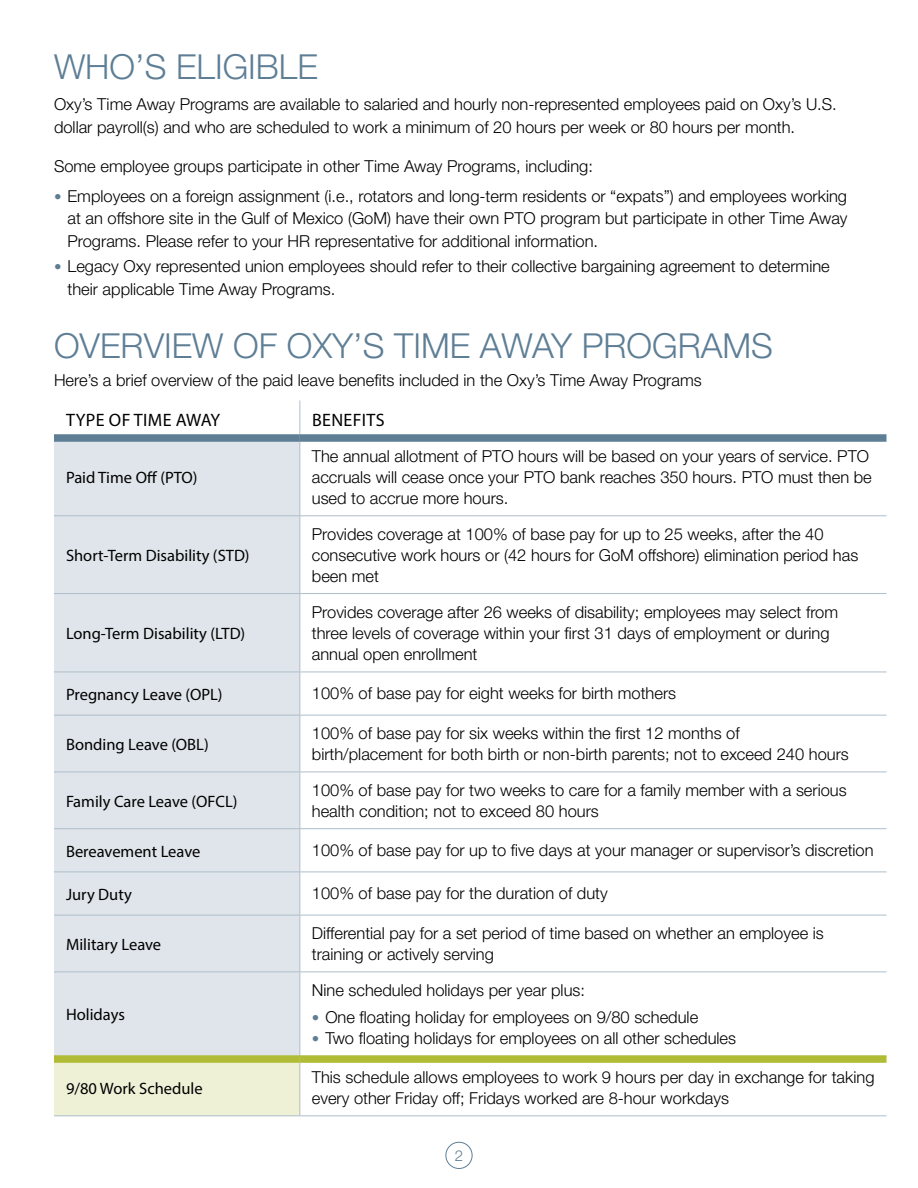
<style>
.page{position:relative;width:918px;height:1188px;background:#fff}
.page>*{position:absolute;margin:0;border:0;box-sizing:border-box;transform-origin:0 0}
.t1{font:300 34.5px "Helvetica Neue LT Pro";color:#5e7e95}
.t2{font:18px "Myriad Pro";letter-spacing:.02em;color:#000}
.t3{font:300 16.5px/21px "Helvetica Neue LT Pro";color:#000}
.t4{font:16.5px "Myriad Pro";color:#000}
.t5{font:300 15px "Helvetica Neue LT Pro";color:#5e7e95}
.s1{font-weight:200;font-size:15px;color:#5e7e95}
</style>
<div class="page">
<div style="left:446px;top:1142px;width:26px;height:27px;border:1px solid #5e7e95;border-radius:50%"></div>
<div style="left:54px;top:442px;width:245px;height:613px;background:#dfe5ea"></div>
<hr style="left:299px;top:442px;width:1px;height:73px;background:#aebeca">
<hr style="left:54px;top:515px;width:246px;height:1px;background:#aebeca">
<hr style="left:300px;top:515px;width:586px;height:1px;background:#aebeca">
<hr style="left:299px;top:516px;width:1px;height:77px;background:#aebeca">
<hr style="left:54px;top:593px;width:246px;height:1px;background:#aebeca">
<hr style="left:300px;top:593px;width:586px;height:1px;background:#aebeca">
<hr style="left:299px;top:594px;width:1px;height:78px;background:#aebeca">
<hr style="left:54px;top:672px;width:246px;height:1px;background:#aebeca">
<hr style="left:300px;top:672px;width:586px;height:1px;background:#aebeca">
<hr style="left:299px;top:672px;width:1px;height:43px;background:#aebeca">
<hr style="left:54px;top:715px;width:246px;height:1px;background:#aebeca">
<hr style="left:300px;top:715px;width:586px;height:1px;background:#aebeca">
<hr style="left:299px;top:716px;width:1px;height:56px;background:#aebeca">
<hr style="left:54px;top:772px;width:246px;height:1px;background:#aebeca">
<hr style="left:300px;top:772px;width:586px;height:1px;background:#aebeca">
<hr style="left:299px;top:772px;width:1px;height:56px;background:#aebeca">
<hr style="left:54px;top:828px;width:246px;height:1px;background:#aebeca">
<hr style="left:300px;top:828px;width:586px;height:1px;background:#aebeca">
<hr style="left:299px;top:829px;width:1px;height:43px;background:#aebeca">
<hr style="left:54px;top:872px;width:246px;height:1px;background:#aebeca">
<hr style="left:300px;top:872px;width:586px;height:1px;background:#aebeca">
<hr style="left:299px;top:872px;width:1px;height:43px;background:#aebeca">
<hr style="left:54px;top:915px;width:246px;height:1px;background:#aebeca">
<hr style="left:300px;top:915px;width:586px;height:1px;background:#aebeca">
<hr style="left:299px;top:915px;width:1px;height:57px;background:#aebeca">
<hr style="left:54px;top:972px;width:246px;height:1px;background:#aebeca">
<hr style="left:300px;top:972px;width:586px;height:1px;background:#aebeca">
<hr style="left:299px;top:972px;width:1px;height:84px;background:#aebeca">
<hr style="left:299px;top:400px;width:1px;height:34px;background:#aebeca">
<div style="left:54px;top:434px;width:246px;height:8px;background:#5e7e95"></div>
<div style="left:300px;top:434px;width:586px;height:8px;background:#5e7e95"></div>
<div style="left:54px;top:1059px;width:246px;height:57px;background:#eff1d7"></div>
<div style="left:54px;top:1055px;width:246px;height:8px;background:#b0bb36"></div>
<div style="left:300px;top:1055px;width:586px;height:8px;background:#b0bb36"></div>
<hr style="left:299px;top:1063px;width:1px;height:52px;background:#aebeca">
<hr style="left:54px;top:1115px;width:246px;height:1px;background:#aebeca">
<hr style="left:300px;top:1115px;width:586px;height:1px;background:#aebeca">
<h1 class="t1" style="left:54px;top:45px;width:265px">WHO’S ELIGIBLE</h1>
<p class="t3" style="left:54px;top:93px;width:784px;line-height:22.5px">Oxy’s Time Away Programs are available to salaried and hourly non-represented employees paid on Oxy’s U.S. dollar payroll(s) and who are scheduled to work a minimum of 20 hours per week or 80 hours per month.</p>
<p class="t3" style="left:54px;top:155px;width:540px">Some employee groups participate in other Time Away Programs, including:</p>
<p class="t3" style="left:68px;top:184px;width:782px;line-height:22.5px;text-align:justify;text-indent:-14px"><span class="s1">•</span> Employees on a foreign assignment (i.e., rotators and long-term residents or “expats”) and employees working at an offshore site in the Gulf of Mexico (GoM) have their own PTO program but participate in other Time Away Programs. Please refer to your HR representative for additional information.</p>
<p class="t3" style="left:68px;top:255px;width:764px;line-height:22.5px;text-indent:-14px"><span class="s1">•</span> Legacy Oxy represented union employees should refer to their collective bargaining agreement to determine their applicable Time Away Programs.</p>
<h1 class="t1" style="left:54px;top:324px;width:721px">OVERVIEW OF OXY’S TIME AWAY PROGRAMS</h1>
<p class="t3" style="left:54px;top:370px;width:649px">Here’s a brief overview of the paid leave benefits included in the Oxy’s Time Away Programs</p>
<p class="t2" style="left:66px;top:409px;width:156px">TYPE OF TIME AWAY</p>
<p class="t2" style="left:312px;top:409px;width:74px">BENEFITS</p>
<p class="t4" style="left:66px;top:467px;width:133px">Paid Time Off (PTO)</p>
<p class="t4" style="left:66px;top:545px;width:185px">Short-Term Disability (STD)</p>
<p class="t4" style="left:66px;top:623px;width:181px">Long-Term Disability (LTD)</p>
<p class="t3" style="left:312px;top:445px;width:561px">The annual allotment of PTO hours will be based on your years of service. PTO accruals will cease once your PTO bank reaches 350 hours. PTO must then be used to accrue more hours.</p>
<p class="t3" style="left:312px;top:523px;width:548px">Provides coverage at 100% of base pay for up to 25 weeks, after the 40 consecutive work hours or (42 hours for GoM offshore) elimination period has been met</p>
<p class="t3" style="left:312px;top:601px;width:528px">Provides coverage after 26 weeks of disability; employees may select from three levels of coverage within your first 31 days of employment or during annual open enrollment</p>
<p class="t4" style="left:66px;top:684px;width:158px">Pregnancy Leave (OPL)</p>
<p class="t3" style="left:312px;top:683px;width:366px">100% of base pay for eight weeks for birth mothers</p>
<p class="t4" style="left:66px;top:734px;width:144px">Bonding Leave (OBL)</p>
<p class="t3" style="left:312px;top:722px;width:538px">100% of base pay for six weeks within the first 12 months of birth/placement for both birth or non-birth parents; not to exceed 240 hours</p>
<p class="t4" style="left:66px;top:791px;width:173px">Family Care Leave (OFCL)</p>
<p class="t3" style="left:312px;top:779px;width:536px">100% of base pay for two weeks to care for a family member with a serious health condition; not to exceed 80 hours</p>
<p class="t4" style="left:66px;top:841px;width:136px">Bereavement Leave</p>
<p class="t3" style="left:312px;top:839px;width:563px">100% of base pay for up to five days at your manager or supervisor’s discretion</p>
<p class="t4" style="left:66px;top:884px;width:67px">Jury Duty</p>
<p class="t3" style="left:312px;top:883px;width:297px">100% of base pay for the duration of duty</p>
<p class="t4" style="left:66px;top:934px;width:97px">Military Leave</p>
<p class="t3" style="left:312px;top:922px;width:513px">Differential pay for a set period of time based on whether an employee is training or actively serving</p>
<p class="t4" style="left:66px;top:1005px;width:60px">Holidays</p>
<p class="t3" style="left:312px;top:979px;width:275px">Nine scheduled holidays per year plus:</p>
<p class="t3" style="left:312px;top:1007px;width:388px"><span class="s1">•</span> One floating holiday for employees on 9/80 schedule</p>
<p class="t3" style="left:312px;top:1028px;width:426px"><span class="s1">•</span> Two floating holidays for employees on all other schedules</p>
<p class="t4" style="left:66px;top:1078px;width:138px">9/80 Work Schedule</p>
<p class="t3" style="left:312px;top:1066px;width:564px">This schedule allows employees to work 9 hours per day in exchange for taking every other Friday off; Fridays worked are 8-hour workdays</p>
<p class="t5" style="left:455px;top:1146px;width:10px">2</p>
</div>
